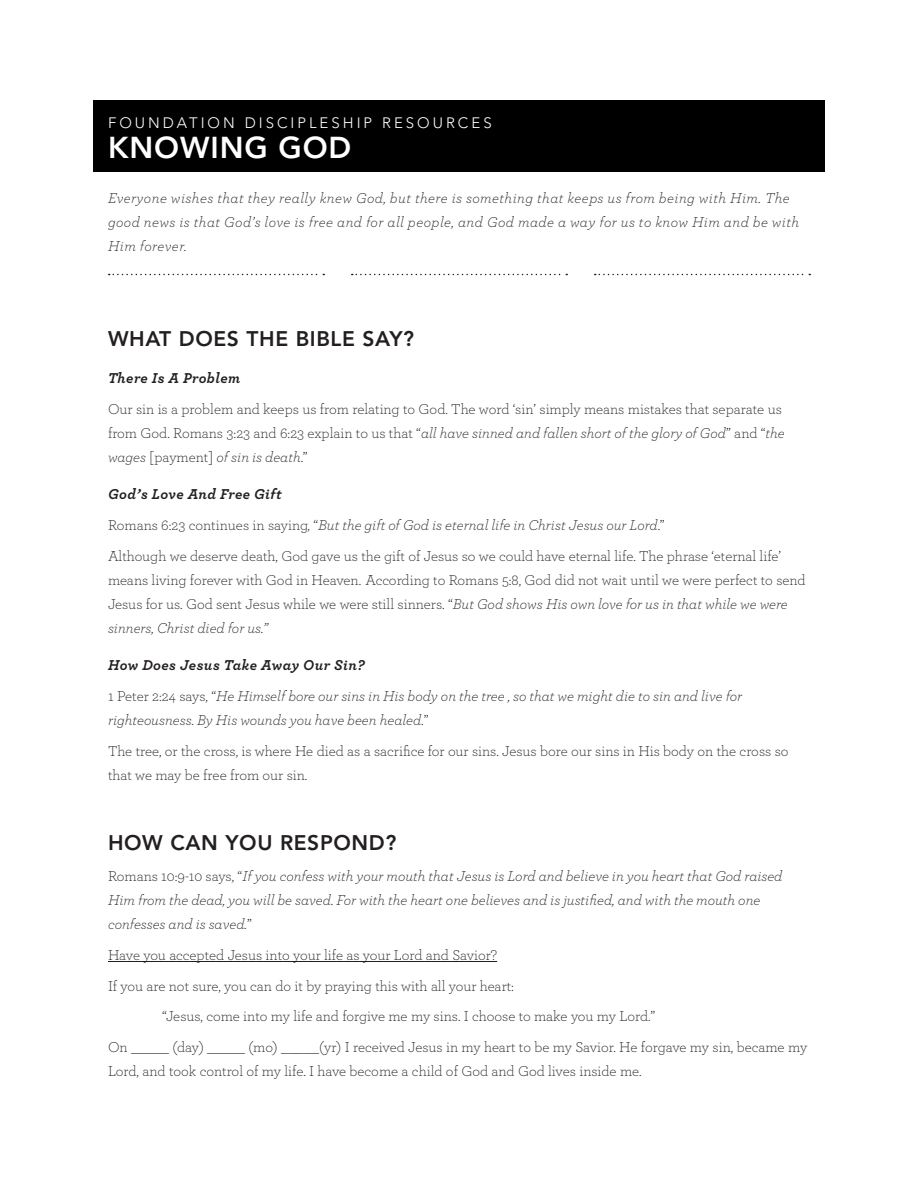
<style>
.page{position:relative;width:918px;height:1188px;background:#fff}
.page>*{position:absolute;margin:0;border:0;box-sizing:border-box;transform-origin:0 0}
.Header_Subject{font:800 30px "Avenir LT Std";letter-spacing:.03em;color:#fff}
.Sub_Header{font:800 21px "Avenir LT Std";letter-spacing:.03em;color:#231f20}
.t1{font:300 15px/24px "Archer";color:#231f20}
.Into_Italic{font:italic 300 15px/24px "Archer";color:#231f20}
.Into_Italic-2{font:italic 300 15px/24px "Archer";letter-spacing:.03em;color:#231f20}
.Sub_Titles{font:italic 700 15px "Archer";letter-spacing:.03em;color:#231f20}
.Top_Header{font:300 15px "Avenir LT Std";letter-spacing:.2em;color:#fff}
.s1{font-style:italic}
.s2{font-style:normal}
</style>
<div class="page">
<div style="left:93px;top:100px;width:732px;height:71px;background:#000"></div>
<svg style="left:352px;top:274px;width:215px;height:1px"></svg>
<svg style="left:595px;top:274px;width:215px;height:1px"></svg>
<svg style="left:109px;top:274px;width:215px;height:1px"></svg>
<hr style="left:108px;top:961px;width:389px;height:1px;background:#231f20">
<p class="Top_Header" style="left:108px;top:114px;width:385px">FOUNDATION DISCIPLESHIP RESOURCES</p>
<p class="Header_Subject" style="left:108px;top:130px;width:245px">KNOWING GOD</p>
<p class="Into_Italic-2" style="left:108px;top:185px;width:693px">Everyone wishes that they really knew God, but there is something that keeps us from being with Him. The good news is that God’s love is free and for all people, and God made a way for us to know Him and be with<br>Him forever.</p>
<p class="Sub_Header" style="left:108px;top:326px;width:308px">WHAT DOES THE BIBLE SAY?</p>
<p class="Sub_Titles" style="left:108px;top:366px;width:134px">There Is A Problem</p>
<p class="t1" style="left:108px;top:396px;width:678px">Our sin is a problem and keeps us from relating to God. The word ‘sin’ simply means mistakes that separate us from God. Romans 3:23 and 6:23 explain to us that “<span class="s1">all have sinned and fallen short of the glory of God</span>” and “<span class="s1">the wages</span> [payment] <span class="s1">of sin is death</span>.”</p>
<p class="Sub_Titles" style="left:108px;top:483px;width:175px">God’s Love And Free Gift</p>
<p class="Into_Italic" style="left:108px;top:512px;width:558px"><span class="s2">Romans 6:23 continues in saying, “</span>But the gift of God is eternal life in Christ Jesus our Lord<span class="s2">.”</span></p>
<p class="t1" style="left:108px;top:543px;width:699px">Although we deserve death, God gave us the gift of Jesus so we could have eternal life. The phrase ‘eternal life’ means living forever with God in Heaven. According to Romans 5:8, God did not wait until we were perfect to send Jesus for us. God sent Jesus while we were still sinners. “<span class="s1">But God shows His own love for us in that while we were sinners, Christ died for us.”</span></p>
<p class="Sub_Titles" style="left:108px;top:654px;width:258px">How Does Jesus Take Away Our Sin?</p>
<p class="Into_Italic" style="left:108px;top:683px;width:636px"><span class="s2">1 Peter 2:24 says, “</span>He Himself bore our sins in His body on the tree , so that we might die to sin and live for righteousness. By His wounds you have been healed.<span class="s2">”</span></p>
<p class="t1" style="left:108px;top:738px;width:682px">The tree, or the cross, is where He died as a sacrifice for our sins. Jesus bore our sins in His body on the cross so that we may be free from our sin.</p>
<p class="Sub_Header" style="left:108px;top:831px;width:290px">HOW CAN YOU RESPOND?</p>
<p class="Into_Italic" style="left:108px;top:863px;width:676px"><span class="s2">Romans 10:9-10 says, “</span>If you confess with your mouth that Jesus is Lord and believe in you heart that God raised<br>Him from the dead, you will be saved. For with the heart one believes and is justified, and with the mouth one confesses and is saved.<span class="s2">”</span></p>
<p class="t1" style="left:108px;top:942px;width:391px">Have you accepted Jesus into your life as your Lord and Savior?</p>
<p class="t1" style="left:108px;top:973px;width:408px">If you are not sure, you can do it by praying this with all your heart:</p>
<p class="t1" style="left:162px;top:1004px;width:495px">“Jesus, come into my life and forgive me my sins. I choose to make you my Lord.”</p>
<p class="t1" style="left:108px;top:1035px;width:701px">On _____ (day) _____ (mo) _____(yr) I received Jesus in my heart to be my Savior. He forgave my sin, became my<br>Lord, and took control of my life. I have become a child of God and God lives inside me.</p>
</div>
